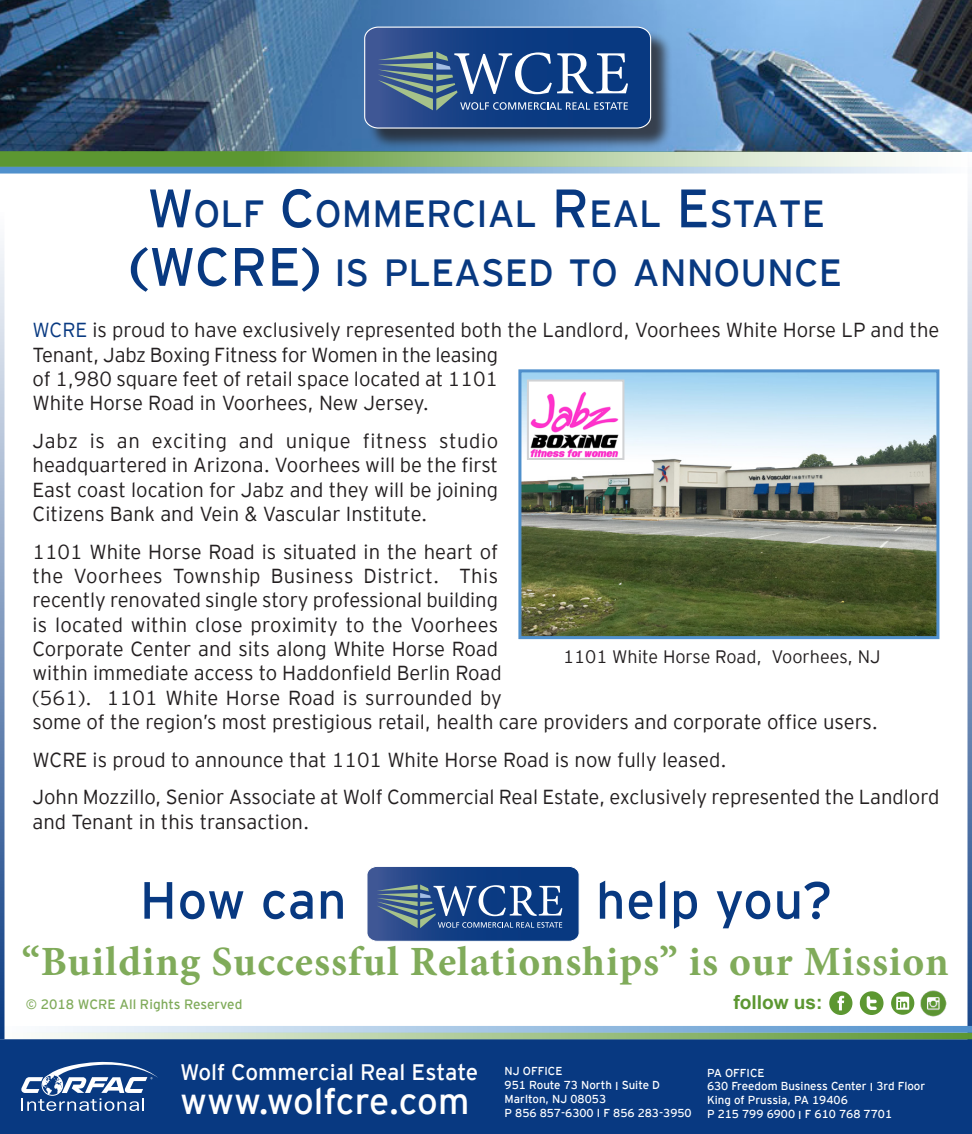
<style>
.page{position:relative;width:972px;height:1134px;background:#fff}
.page>*{position:absolute;margin:0;border:0;box-sizing:border-box;transform-origin:0 0}
.t1{font:52.2px "EY Interstate";letter-spacing:.01em;color:#083981}
.t2{font:700 41.62px "Minion Pro";letter-spacing:.025em;color:#80ab5a}
.t3{font:37.8px "EY Interstate";color:#083981}
.t4{font:36.45px "EY Interstate";color:#fff}
.t5{font:22.5px "EY Interstate";color:#fff}
.t6{font:300 20.25px/24.3px "EY Interstate";color:#231f20}
.t7{font:700 19.12px "Arial";color:#5c9731}
.t8{font:300 18px "EY Interstate";color:#231f20}
.t9{font:13.5px "EY Interstate";color:#80ab5a}
.t10{font:11.47px "EY Interstate";color:#fff}
.s1{font-size:54px}
.s2{color:#083981}
</style>
<div class="page">
<img style="left:0;top:0;width:972px;height:151px">
<div style="left:367px;top:30px;width:305px;height:120px;background:#231f20;opacity:.75"></div>
<svg style="left:364px;top:27px;width:287px;height:102px;background:#375b93"></svg>
<svg style="left:367px;top:866px;width:213px;height:76px;background:#385d94"></svg>
<div style="left:0;top:1039px;width:972px;height:95px;background:#083981"></div>
<svg style="left:0;top:151px;width:968px;height:16px;background:#9bbe86"></svg>
<svg style="left:0;top:167px;width:938px;height:7px;background:#92badf"></svg>
<svg style="left:0;top:241px;width:4px;height:785px;background:#7f98bd"></svg>
<svg style="left:968px;top:151px;width:4px;height:942px;background:#839cbf"></svg>
<svg style="left:0;top:1033px;width:972px;height:6px;background:#abc996"></svg>
<svg style="left:0;top:1026px;width:972px;height:7px;background:#a6c6e1"></svg>
<svg style="left:860px;top:991px;width:24px;height:24px"></svg>
<svg style="left:891px;top:992px;width:23px;height:23px"></svg>
<svg style="left:829px;top:991px;width:23px;height:24px"></svg>
<img style="left:920px;top:990px;width:26px;height:26px">
<img style="left:522px;top:373px;width:413px;height:262px">
<div style="left:518px;top:369px;width:421px;height:270px;border:3px solid #5090cc"></div>
<svg style="left:21px;top:1062px;width:138px;height:49px"></svg>
<img style="left:530px;top:383px;width:89px;height:74px">
<div style="left:527px;top:380px;width:97px;height:80px;border:2px solid #d1d2d4"></div>
<p class="t3" style="left:147px;top:187px;width:679px"><span class="s1">W</span>OLF <span class="s1">C</span>OMMERCIAL <span class="s1">R</span> EAL <span class="s1">E</span>STATE</p>
<p class="t3" style="left:130px;top:246px;width:714px"><span class="s1">(WCRE)</span> IS PLEASED TO ANNOUNCE</p>
<p class="t6" style="left:33px;top:317px;width:908px"><span class="s2">WCRE</span> is proud to have exclusively represented both the Landlord, Voorhees White Horse LP and the Tenant, Jabz Boxing Fitness for Women in the leasing<br>of 1,980 square feet of retail space located at 1101<br>White Horse Road in Voorhees, New Jersey.</p>
<p class="t6" style="left:33px;top:428px;width:467px;text-align:justify">Jabz is an exciting and unique fitness studio headquartered in Arizona. Voorhees will be the first East coast location for Jabz and they will be joining Citizens Bank and Vein &amp; Vascular Institute.</p>
<p class="t6" style="left:33px;top:538px;width:847px">1101 White Horse Road is situated in the heart of<br>the Voorhees Township Business District. This<br>recently renovated single story professional building<br>is located within close proximity to the Voorhees<br>Corporate Center and sits along White Horse Road<br>within immediate access to Haddonfield Berlin Road<br>(561). 1101 White Horse Road is surrounded by<br>some of the region’s most prestigious retail, health care providers and corporate office users.</p>
<p class="t6" style="left:33px;top:746px;width:696px">WCRE is proud to announce that 1101 White Horse Road is now fully leased.</p>
<p class="t6" style="left:33px;top:784px;width:908px">John Mozzillo, Senior Associate at Wolf Commercial Real Estate, exclusively represented the Landlord and Tenant in this transaction.</p>
<p class="t8" style="left:563px;top:643px;width:319px">1101 White Horse Road, Voorhees, NJ</p>
<p class="t1" style="left:140px;top:863px;width:208px">How can</p>
<p class="t1" style="left:596px;top:863px;width:238px">help you?</p>
<p class="t2" style="left:22px;top:933px;width:928px">“Building Successful Relationships” is our Mission</p>
<p class="t9" style="left:26px;top:995px;width:218px">© 2018 WCRE All Rights Reserved</p>
<p class="t7" style="left:733px;top:989px;width:91px">follow us:</p>
<p class="t5" style="left:180px;top:1056px;width:300px">Wolf Commercial Real Estate</p>
<p class="t10" style="left:505px;top:1063px;width:59px">NJ OFFICE</p>
<p class="t10" style="left:505px;top:1077px;width:157px">951 Route 73 North I Suite D</p>
<p class="t10" style="left:505px;top:1091px;width:103px">Marlton, NJ 08053</p>
<p class="t10" style="left:505px;top:1104px;width:189px">P 856 857-6300 I F 856 283-3950</p>
<p class="t4" style="left:180px;top:1075px;width:291px">www.wolfcre.com</p>
<p class="t10" style="left:707px;top:1064px;width:59px">PA OFFICE</p>
<p class="t10" style="left:707px;top:1078px;width:220px">630 Freedom Business Center I 3rd Floor</p>
<p class="t10" style="left:707px;top:1092px;width:142px">King of Prussia, PA 19406</p>
<p class="t10" style="left:707px;top:1106px;width:187px">P 215 799 6900 I F 610 768 7701</p>
</div>
